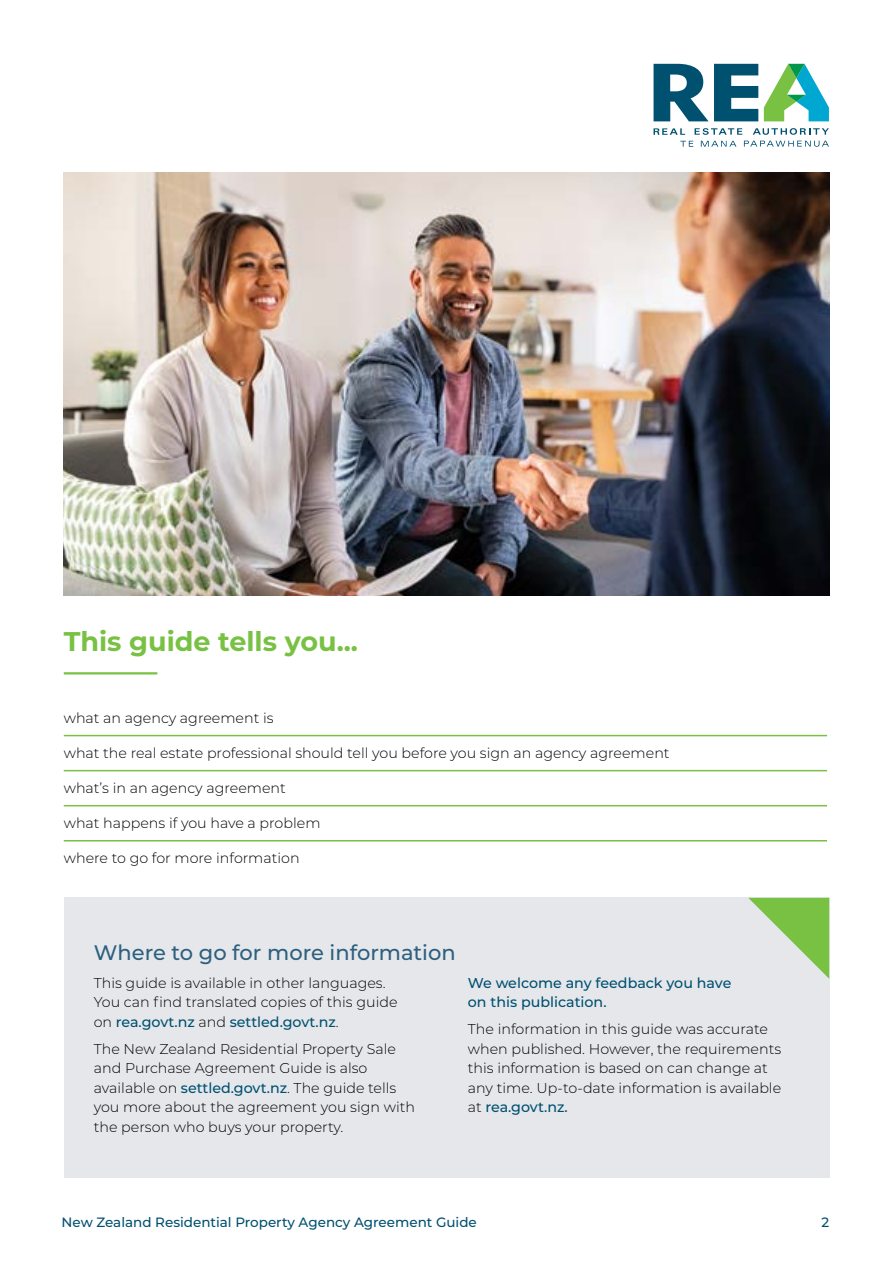
<style>
.page{position:relative;width:893px;height:1263px;background:#fff}
.page>*{position:absolute;margin:0;border:0;box-sizing:border-box;transform-origin:0 0}
.t1{font:700 27px "Montserrat";color:#78c143}
.t2{font:500 21px "Montserrat";color:#2d607e}
.t3{font:300 14.25px/19.5px "Montserrat";color:#000}
.t4{font:500 14.25px/19.5px "Montserrat";color:#005070}
.t5{font:500 13.5px "Montserrat";color:#005070}
.s1{font-weight:500;color:#005070}
</style>
<div class="page">
<hr style="left:64px;top:672px;width:93px;height:2px;background:#78c143">
<hr style="left:64px;top:735px;width:763px;height:1px;background:#78c143">
<hr style="left:64px;top:840px;width:763px;height:1px;background:#78c143">
<hr style="left:64px;top:770px;width:763px;height:1px;background:#78c143">
<hr style="left:64px;top:805px;width:763px;height:1px;background:#78c143">
<div style="left:64px;top:898px;width:765px;height:280px;background:#e5e7eb"></div>
<img style="left:64px;top:172px;width:765px;height:424px">
<svg style="left:764px;top:64px;width:65px;height:57px"></svg>
<svg style="left:654px;top:64px;width:104px;height:57px"></svg>
<svg style="left:695px;top:128px;width:47px;height:7px"></svg>
<svg style="left:753px;top:128px;width:76px;height:7px"></svg>
<svg style="left:680px;top:141px;width:13px;height:6px"></svg>
<svg style="left:701px;top:141px;width:35px;height:6px"></svg>
<svg style="left:744px;top:141px;width:85px;height:6px"></svg>
<svg style="left:654px;top:128px;width:31px;height:7px"></svg>
<svg style="left:748px;top:898px;width:81px;height:81px"></svg>
<h1 class="t1" style="left:64px;top:622px;width:296px">This guide tells you...</h1>
<p class="t3" style="left:64px;top:707px;width:211px">what an agency agreement is</p>
<p class="t3" style="left:64px;top:743px;width:607px">what the real estate professional should tell you before you sign an agency agreement</p>
<p class="t3" style="left:64px;top:778px;width:224px">what’s in an agency agreement</p>
<p class="t3" style="left:64px;top:813px;width:258px">what happens if you have a problem</p>
<p class="t3" style="left:64px;top:848px;width:237px">where to go for more information</p>
<h2 class="t2" style="left:94px;top:937px;width:363px">Where to go for more information</h2>
<p class="t3" style="left:94px;top:973px;width:305px">This guide is available in other languages.<br>You can find translated copies of this guide on <span class="s1">rea.govt.nz</span> and <span class="s1">settled.govt.nz</span>.</p>
<p class="t3" style="left:94px;top:1038px;width:323px">The New Zealand Residential Property Sale and Purchase Agreement Guide is also available on <span class="s1">settled.govt.nz</span>. The guide tells you more about the agreement you sign with the person who buys your property.</p>
<p class="t4" style="left:468px;top:972px;width:265px">We welcome any feedback you have on this publication.</p>
<p class="t3" style="left:468px;top:1019px;width:315px">The information in this guide was accurate when published. However, the requirements this information is based on can change at any time. Up-to-date information is available at <span class="s1">rea.govt.nz.</span></p>
<p class="t5" style="left:62px;top:1213px;width:417px">New Zealand Residential Property Agency Agreement Guide</p>
<p class="t5" style="left:821px;top:1213px;width:9px">2</p>
</div>
